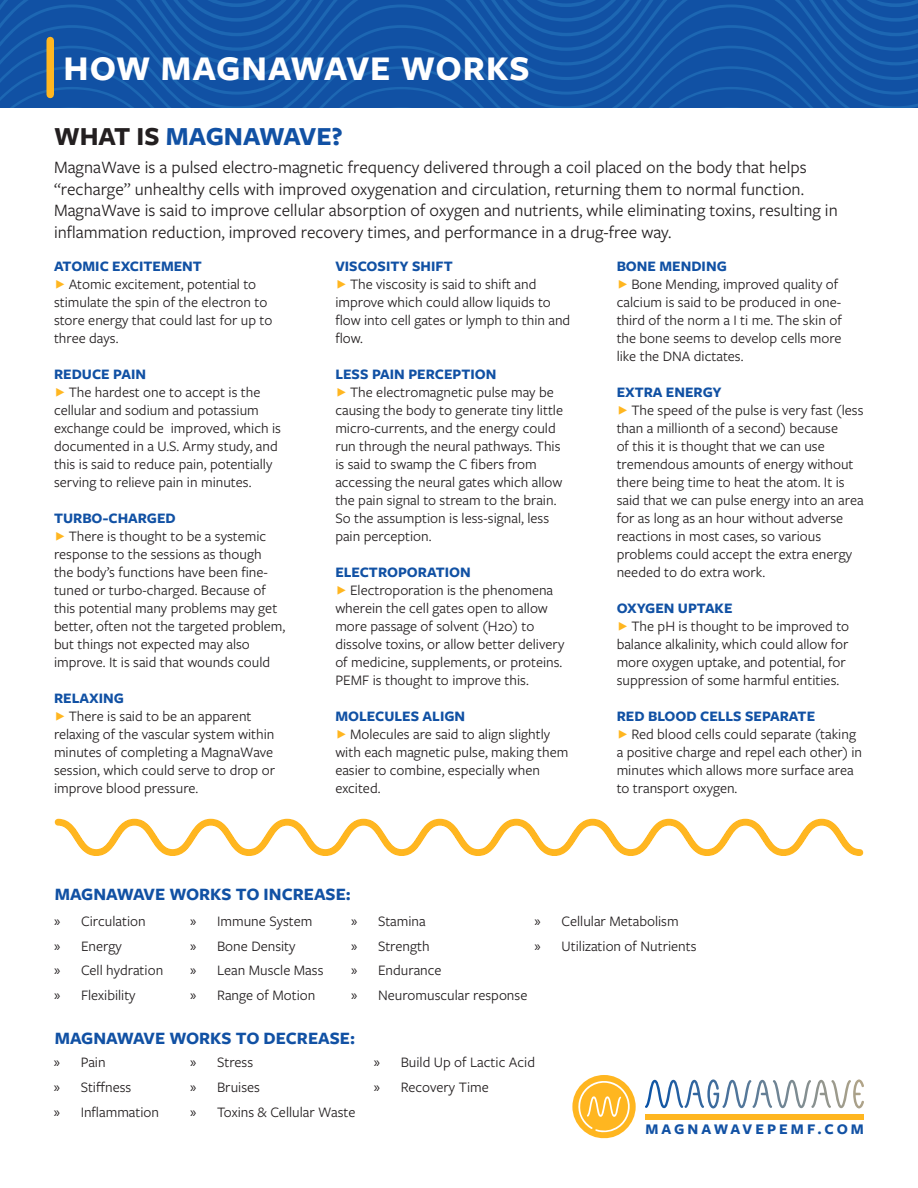
<style>
.page{position:relative;width:918px;height:1188px;background:#fff}
.page>*{position:absolute;margin:0;border:0;box-sizing:border-box;transform-origin:0 0}
.t1{font:700 36px "Freight Sans Pro";letter-spacing:.025em;color:#fff}
.t2{font:700 27px "Freight Sans Pro";color:#1151a4}
.t3{font:18px/21.6px "Freight Sans Pro";color:#231f20}
.t4{font:700 18px "Freight Sans Pro";color:#1151a4}
.t5{font:700 15.3px "Freight Sans Pro";letter-spacing:.2em;color:#1151a4}
.t6{font:15px/18px "Freight Sans Pro";color:#231f20}
.t7{font:700 15px "Freight Sans Pro";color:#1151a4}
.s1{color:#231f20}
.s2{font-weight:700;color:#ffb620}
.s3{font-family:"Myriad Pro"}
</style>
<div class="page">
<svg style="left:0;top:0;width:918px;height:5px;background:#1356a7"></svg>
<svg style="left:0;top:5px;width:918px;height:20px;background:#1355a7"></svg>
<svg style="left:0;top:25px;width:918px;height:21px;background:#1355a7"></svg>
<svg style="left:0;top:46px;width:918px;height:20px;background:#1355a7"></svg>
<svg style="left:0;top:66px;width:918px;height:42px;background:#1354a6"></svg>
<div style="left:46px;top:40px;width:8px;height:54px;background:#ffb620"></div>
<div style="left:646px;top:1114px;width:218px;height:6px;background:#ffb620"></div>
<svg style="left:707px;top:1079px;width:157px;height:29px"></svg>
<svg style="left:572px;top:1075px;width:64px;height:64px"></svg>
<svg style="left:54px;top:818px;width:810px;height:38px"></svg>
<p class="t1" style="left:64px;top:43px;width:468px">HOW MAGNAWAVE WORKS</p>
<p class="t2" style="left:54px;top:117px;width:290px"><span class="s1">WHAT IS</span> MAGNAWAVE?</p>
<p class="t3" style="left:54px;top:156px;width:785px">MagnaWave is a pulsed electro-magnetic frequency delivered through a coil placed on the body that helps “recharge” unhealthy cells with improved oxygenation and circulation, returning them to normal function.<br>MagnaWave is said to improve cellular absorption of oxygen and nutrients, while eliminating toxins, resulting in inflammation reduction, improved recovery times, and performance in a drug-free way.</p>
<p class="t7" style="left:54px;top:255px;width:149px">ATOMIC EXCITEMENT</p>
<p class="t6" style="left:54px;top:274px;width:220px"><span class="s2">F</span> Atomic excitement, potential to stimulate the spin of the electron to store energy that could last for up to three days.</p>
<p class="t7" style="left:54px;top:363px;width:94px">REDUCE PAIN</p>
<p class="t6" style="left:54px;top:382px;width:229px"><span class="s2">F</span> The hardest one to accept is the cellular and sodium and potassium exchange could be improved, which is documented in a U.S. Army study, and this is said to reduce pain, potentially serving to relieve pain in minutes.</p>
<p class="t7" style="left:54px;top:507px;width:123px">TURBO-CHARGED</p>
<p class="t6" style="left:54px;top:526px;width:233px"><span class="s2">F</span> There is thought to be a systemic response to the sessions as though<br>the body’s functions have been fine&shy;tuned or turbo-charged. Because of this potential many problems may get better, often not the targeted problem, but things not expected may also improve. It is said that wounds could</p>
<p class="t7" style="left:54px;top:687px;width:71px">RELAXING</p>
<p class="t6" style="left:54px;top:706px;width:223px"><span class="s2">F</span> There is said to be an apparent relaxing of the vascular system within minutes of completing a MagnaWave session, which could serve to drop or improve blood pressure.</p>
<p class="t7" style="left:335px;top:255px;width:119px">VISCOSITY SHIFT</p>
<p class="t6" style="left:335px;top:274px;width:237px"><span class="s2">F</span> The viscosity is said to shift and improve which could allow liquids to flow into cell gates or lymph to thin and flow.</p>
<p class="t7" style="left:335px;top:363px;width:163px">LESS PAIN PERCEPTION</p>
<p class="t6" style="left:335px;top:382px;width:229px"><span class="s2">F</span> The electromagnetic pulse may be causing the body to generate tiny little micro-currents, and the energy could run through the neural pathways. This is said to swamp the C fibers from accessing the neural gates which allow the pain signal to stream to the brain.<br>So the assumption is less-signal, less pain perception.</p>
<p class="t7" style="left:335px;top:561px;width:137px">ELECTROPORATION</p>
<p class="t6" style="left:335px;top:580px;width:231px"><span class="s2">F</span> Electroporation is the phenomena wherein the cell gates open to allow more passage of solvent (H20) to dissolve toxins, or allow better delivery of medicine, supplements, or proteins.<br>PEMF is thought to improve this.</p>
<p class="t7" style="left:335px;top:705px;width:131px">MOLECULES ALIGN</p>
<p class="t6" style="left:335px;top:724px;width:235px"><span class="s2">F</span> Molecules are said to align slightly with each magnetic pulse, making them easier to combine, especially when excited.</p>
<p class="t4" style="left:55px;top:882px;width:298px">MAGNAWAVE WORKS TO INCREASE:</p>
<p class="t7" style="left:617px;top:255px;width:112px">BONE MENDING</p>
<p class="t6" style="left:617px;top:274px;width:227px"><span class="s2">F</span> Bone Mending, improved quality of calcium is said to be produced in one&shy;third of the norm a I ti me. The skin of the bone seems to develop cells more like the DNA dictates.</p>
<p class="t7" style="left:617px;top:381px;width:107px">EXTRA ENERGY</p>
<p class="t6" style="left:617px;top:400px;width:249px"><span class="s2">F</span> The speed of the pulse is very fast (less than a millionth of a second) because<br>of this it is thought that we can use tremendous amounts of energy without there being time to heat the atom. It is said that we can pulse energy into an area for as long as an hour without adverse reactions in most cases, so various problems could accept the extra energy needed to do extra work.</p>
<p class="t7" style="left:617px;top:597px;width:117px">OXYGEN UPTAKE</p>
<p class="t6" style="left:617px;top:616px;width:234px"><span class="s2">F</span> The pH is thought to be improved to balance alkalinity, which could allow for more oxygen uptake, and potential, for suppression of some harmful entities.</p>
<p class="t7" style="left:617px;top:705px;width:200px">RED BLOOD CELLS SEPARATE</p>
<p class="t6" style="left:617px;top:724px;width:247px"><span class="s2">F</span> Red blood cells could separate (taking a positive charge and repel each other) in minutes which allows more surface area to transport oxygen.</p>
<p class="t6" style="left:54px;top:911px;width:93px"><span class="s3">»</span> Circulation</p>
<p class="t6" style="left:54px;top:936px;width:69px"><span class="s3">»</span> Energy</p>
<p class="t6" style="left:54px;top:961px;width:111px"><span class="s3">»</span> Cell hydration</p>
<p class="t6" style="left:54px;top:986px;width:83px"><span class="s3">»</span> Flexibility</p>
<p class="t6" style="left:190px;top:911px;width:124px"><span class="s3">»</span> Immune System</p>
<p class="t6" style="left:190px;top:936px;width:107px"><span class="s3">»</span> Bone Density</p>
<p class="t6" style="left:190px;top:961px;width:135px"><span class="s3">»</span> Lean Muscle Mass</p>
<p class="t6" style="left:190px;top:986px;width:127px"><span class="s3">»</span> Range of Motion</p>
<p class="t6" style="left:351px;top:911px;width:76px"><span class="s3">»</span> Stamina</p>
<p class="t6" style="left:351px;top:936px;width:80px"><span class="s3">»</span> Strength</p>
<p class="t6" style="left:351px;top:961px;width:92px"><span class="s3">»</span> Endurance</p>
<p class="t6" style="left:351px;top:986px;width:178px"><span class="s3">»</span> Neuromuscular response</p>
<p class="t6" style="left:535px;top:911px;width:146px"><span class="s3">»</span> Cellular Metabolism</p>
<p class="t6" style="left:535px;top:936px;width:163px"><span class="s3">»</span> Utilization of Nutrients</p>
<p class="t4" style="left:55px;top:1026px;width:302px">MAGNAWAVE WORKS TO DECREASE:</p>
<p class="t6" style="left:54px;top:1053px;width:54px"><span class="s3">»</span> Pain</p>
<p class="t6" style="left:54px;top:1077px;width:79px"><span class="s3">»</span> Stiffness</p>
<p class="t6" style="left:54px;top:1102px;width:107px"><span class="s3">»</span> Inflammation</p>
<p class="t6" style="left:190px;top:1053px;width:65px"><span class="s3">»</span> Stress</p>
<p class="t6" style="left:190px;top:1077px;width:71px"><span class="s3">»</span> Bruises</p>
<p class="t6" style="left:190px;top:1102px;width:167px"><span class="s3">»</span> Toxins &amp; Cellular Waste</p>
<p class="t6" style="left:374px;top:1053px;width:163px"><span class="s3">»</span> Build Up of Lactic Acid</p>
<p class="t6" style="left:374px;top:1077px;width:117px"><span class="s3">»</span> Recovery Time</p>
<p class="t5" style="left:646px;top:1118px;width:220px">MAGNAWAVEPEMF.COM</p>
</div>
